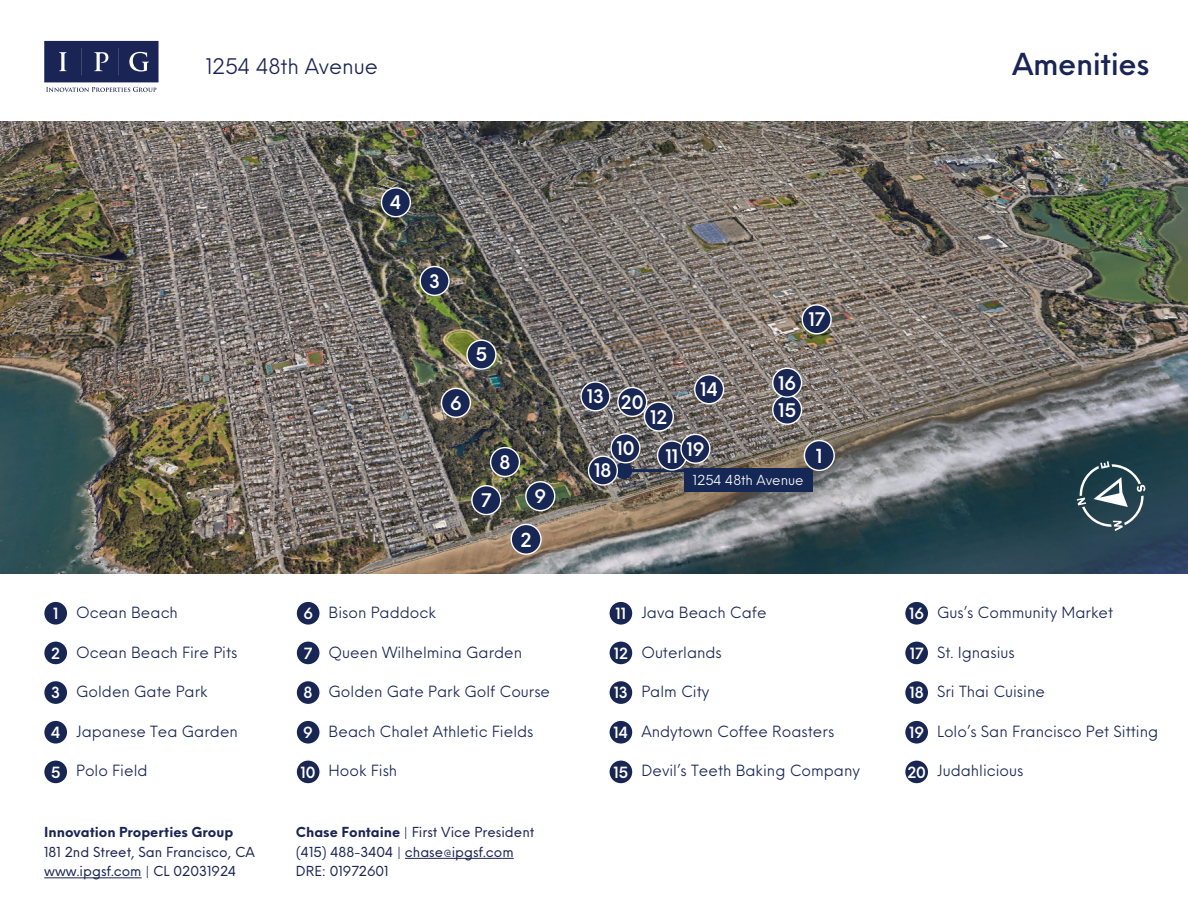
<style>
.page{position:relative;width:1188px;height:918px;background:#fff}
.page>*{position:absolute;margin:0;border:0;box-sizing:border-box;transform-origin:0 0}
.t1{font:500 29.55px "Neue Einstellung";letter-spacing:-.015em;color:#1b2555}
.t2{font:21px "Neue Einstellung";letter-spacing:-.005em;color:#1b2555}
.t3{font:600 18.9px "Neue Einstellung";color:#fff}
.t4{font:600 18.3px "Neue Einstellung";color:#fff}
.t5{font:15.15px "Neue Einstellung";color:#182654}
.t6{font:13.5px/19.5px "Neue Einstellung";color:#1b2555}
.t7{font:700 13.5px "Neue Einstellung";color:#1b2555}
.t8{font:13.5px "Neue Einstellung";letter-spacing:-.005em;color:#fff}
.s1{font-weight:600;color:#fff}
.s2{font-weight:700}
</style>
<div class="page">
<img style="left:0;top:122px;width:1188px;height:451px">
<svg style="left:44px;top:41px;width:115px;height:51px;background:#4c547a"></svg>
<svg style="left:44px;top:602px;width:23px;height:23px"></svg>
<svg style="left:44px;top:641px;width:23px;height:24px"></svg>
<svg style="left:44px;top:681px;width:23px;height:23px"></svg>
<svg style="left:44px;top:720px;width:23px;height:24px"></svg>
<svg style="left:44px;top:760px;width:23px;height:24px"></svg>
<svg style="left:296px;top:602px;width:24px;height:23px"></svg>
<svg style="left:296px;top:641px;width:24px;height:24px"></svg>
<svg style="left:296px;top:681px;width:24px;height:23px"></svg>
<svg style="left:296px;top:720px;width:24px;height:24px"></svg>
<svg style="left:296px;top:760px;width:24px;height:24px"></svg>
<svg style="left:609px;top:602px;width:24px;height:23px"></svg>
<svg style="left:609px;top:641px;width:24px;height:24px"></svg>
<svg style="left:609px;top:681px;width:24px;height:23px"></svg>
<svg style="left:609px;top:720px;width:24px;height:24px"></svg>
<svg style="left:609px;top:760px;width:24px;height:24px"></svg>
<svg style="left:905px;top:602px;width:23px;height:23px"></svg>
<svg style="left:905px;top:641px;width:23px;height:24px"></svg>
<svg style="left:905px;top:681px;width:23px;height:23px"></svg>
<svg style="left:905px;top:720px;width:23px;height:24px"></svg>
<svg style="left:905px;top:760px;width:23px;height:24px"></svg>
<div style="left:685px;top:469px;width:128px;height:23px;background:#152754"></div>
<svg style="left:804px;top:440px;width:31px;height:31px"></svg>
<svg style="left:511px;top:524px;width:31px;height:31px"></svg>
<svg style="left:419px;top:266px;width:31px;height:30px"></svg>
<svg style="left:381px;top:187px;width:30px;height:30px"></svg>
<svg style="left:466px;top:340px;width:31px;height:30px"></svg>
<svg style="left:441px;top:388px;width:30px;height:30px"></svg>
<img style="left:471px;top:447px;width:84px;height:68px">
<svg style="left:772px;top:368px;width:30px;height:57px;background:#4b5371"></svg>
<svg style="left:802px;top:304px;width:30px;height:30px"></svg>
<svg style="left:580px;top:374px;width:144px;height:112px;background:#5c5e6c"></svg>
<svg style="left:1077px;top:461px;width:68px;height:70px;background:#47616b"></svg>
<hr style="left:405px;top:858px;width:109px;height:1px;background:#1b2555">
<hr style="left:44px;top:878px;width:98px;height:1px;background:#1b2555">
<h2 class="t2" style="left:206px;top:48px;width:174px">1254 48th Avenue</h2>
<h1 class="t1" style="left:1012px;top:37px;width:139px">Amenities</h1>
<p class="t5" style="left:53px;top:599px;width:126px"><span class="s1">1</span> Ocean Beach</p>
<p class="t5" style="left:51px;top:638px;width:188px"><span class="s1">2</span> Ocean Beach Fire Pits</p>
<p class="t5" style="left:51px;top:678px;width:158px"><span class="s1">3</span> Golden Gate Park</p>
<p class="t5" style="left:51px;top:718px;width:189px"><span class="s1">4</span> Japanese Tea Garden</p>
<p class="t5" style="left:51px;top:757px;width:98px"><span class="s1">5</span> Polo Field</p>
<p class="t7" style="left:44px;top:820px;width:191px">Innovation Properties Group</p>
<p class="t6" style="left:44px;top:841px;width:212px">181 2nd Street, San Francisco, CA www.ipgsf.com | CL 02031924</p>
<p class="t4" style="left:390px;top:186px;width:13px">4</p>
<p class="t4" style="left:429px;top:265px;width:13px">3</p>
<p class="t4" style="left:450px;top:387px;width:13px">6</p>
<p class="t4" style="left:476px;top:338px;width:13px">5</p>
<p class="t4" style="left:500px;top:446px;width:12px">8</p>
<p class="t4" style="left:481px;top:484px;width:12px">7</p>
<p class="t4" style="left:534px;top:480px;width:13px">9</p>
<p class="t3" style="left:521px;top:523px;width:13px">2</p>
<p class="t5" style="left:303px;top:599px;width:134px"><span class="s1">6</span> Bison Paddock</p>
<p class="t5" style="left:304px;top:638px;width:220px"><span class="s1">7</span> Queen Wilhelmina Garden</p>
<p class="t5" style="left:304px;top:678px;width:248px"><span class="s1">8</span> Golden Gate Park Golf Course</p>
<p class="t5" style="left:303px;top:718px;width:232px"><span class="s1">9</span> Beach Chalet Athletic Fields</p>
<p class="t5" style="left:301px;top:757px;width:98px"><span class="s1">10</span> Hook Fish</p>
<p class="t6" style="left:296px;top:821px;width:240px"><span class="s2">Chase Fontaine</span> | First Vice President (415) 488-3404 | chase@ipgsf.com<br>DRE: 01972601</p>
<p class="t4" style="left:808px;top:303px;width:18px">17</p>
<p class="t4" style="left:587px;top:380px;width:19px">13</p>
<p class="t4" style="left:621px;top:386px;width:24px">20</p>
<p class="t4" style="left:616px;top:432px;width:20px">10</p>
<p class="t4" style="left:594px;top:454px;width:19px">18</p>
<p class="t4" style="left:650px;top:401px;width:19px">12</p>
<p class="t4" style="left:666px;top:440px;width:14px">11</p>
<p class="t4" style="left:700px;top:373px;width:19px">14</p>
<p class="t4" style="left:686px;top:433px;width:20px">19</p>
<p class="t4" style="left:778px;top:367px;width:20px">16</p>
<p class="t4" style="left:778px;top:393px;width:19px">15</p>
<p class="t8" style="left:693px;top:468px;width:112px">1254 48th Avenue</p>
<p class="t3" style="left:816px;top:439px;width:8px">1</p>
<p class="t5" style="left:616px;top:599px;width:153px"><span class="s1">11</span> Java Beach Cafe</p>
<p class="t5" style="left:614px;top:638px;width:110px"><span class="s1">12</span> Outerlands</p>
<p class="t5" style="left:614px;top:678px;width:97px"><span class="s1">13</span> Palm City</p>
<p class="t5" style="left:614px;top:718px;width:222px"><span class="s1">14</span> Andytown Coffee Roasters</p>
<p class="t5" style="left:614px;top:757px;width:248px"><span class="s1">15</span> Devil’s Teeth Baking Company</p>
<p class="t5" style="left:909px;top:599px;width:206px"><span class="s1">16</span> Gus’s Community Market</p>
<p class="t5" style="left:910px;top:638px;width:106px"><span class="s1">17</span> St. Ignasius</p>
<p class="t5" style="left:910px;top:678px;width:137px"><span class="s1">18</span> Sri Thai Cuisine</p>
<p class="t5" style="left:909px;top:718px;width:251px"><span class="s1">19</span> Lolo’s San Francisco Pet Sitting</p>
<p class="t5" style="left:907px;top:757px;width:118px"><span class="s1">20</span> Judahlicious</p>
</div>
